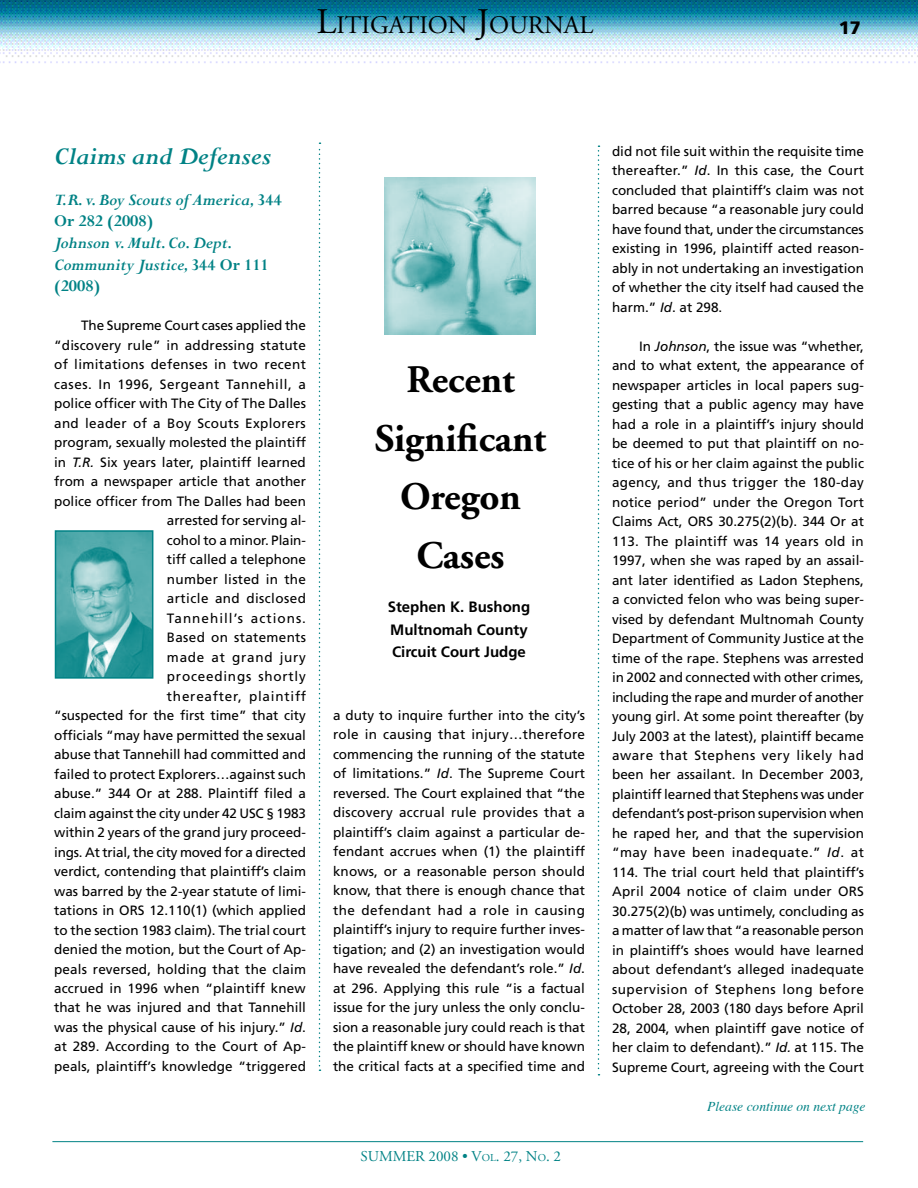
<style>
.page{position:relative;width:918px;height:1188px;background:#fff}
.page>*{position:absolute;margin:0;border:0;box-sizing:border-box;transform-origin:0 0}
.t1{font:700 39px/58.5px "Adobe Garamond";color:#000;text-align:center}
.t2{font:italic 700 27px "Perpetua";color:#008285}
.t3{font:25.2px "Adobe Garamond";color:#000}
.t4{font:italic 700 18px/21.6px "Perpetua";color:#008285}
.t5{font:900 18px "Frutiger";color:#000}
.t6{font:700 15px/22.5px "Frutiger";color:#000}
.t7{font:15px "Adobe Garamond";color:#008285}
.t8{font:13.5px/19.5px "Frutiger";color:#000;text-align:justify}
.t9{font:italic 13.5px "Times";color:#008285}
.s1{font-size:36px}
.s2{font-style:normal}
.s3{font-style:italic}
.s4{font-size:10.5px}
</style>
<div class="page">
<img style="left:2px;top:0;width:916px;height:63px">
<hr style="left:52px;top:1141px;width:811px;height:1px;background:#008285">
<img style="left:0;top:0;width:2px;height:63px">
<svg style="left:598px;top:146px;width:1px;height:930px"></svg>
<svg style="left:319px;top:142px;width:2px;height:929px"></svg>
<img style="left:384px;top:177px;width:152px;height:158px">
<img style="left:58px;top:533px;width:92px;height:143px">
<div style="left:55px;top:530px;width:98px;height:149px;border:2px solid #008285"></div>
<h3 class="t3" style="left:316px;top:11px;width:278px"><span class="s1">L</span>ITIGATION <span class="s1">J</span>OURNAL</h3>
<h3 class="t5" style="left:839px;top:17px;width:24px">17</h3>
<h2 class="t2" style="left:54px;top:142px;width:219px">Claims and Defenses</h2>
<h3 class="t4" style="left:54px;top:190px;width:229px">T.R. v. Boy Scouts of America, <span class="s2">344<br>Or 282 (2008)</span></h3>
<h3 class="t4" style="left:54px;top:233px;width:216px">Johnson v. Mult. Co. Dept.<br>Community Justice, <span class="s2">344 Or 111 (2008)</span></h3>
<p class="t8" style="left:54px;top:316px;width:253px;text-align:right">The Supreme Court cases applied the “discovery rule” in addressing statute of limitations defenses in two recent cases. In 1996, Sergeant Tannehill, a police officer with The City of The Dalles and leader of a Boy Scouts Explorers program, sexually molested the plaintiff in <span class="s3">T.R.</span> Six years later, plaintiff learned from a newspaper article that another police officer from The Dalles had been arrested for serving al-<br>cohol to a minor. Plain-<br>tiff called a telephone<br>number listed in the<br>article and disclosed<br>Tannehill’s actions.<br>Based on statements<br>made at grand jury<br>proceedings shortly<br>thereafter, plaintiff<br>“suspected for the first time” that city officials “may have permitted the sexual abuse that Tannehill had committed and failed to protect Explorers…against such abuse.” 344 Or at 288. Plaintiff filed a claim against the city under 42 USC § 1983 within 2 years of the grand jury proceed&shy;ings. At trial, the city moved for a directed verdict, contending that plaintiff’s claim was barred by the 2-year statute of limi&shy;tations in ORS 12.110(1) (which applied to the section 1983 claim). The trial court denied the motion, but the Court of Ap&shy;peals reversed, holding that the claim accrued in 1996 when “plaintiff knew that he was injured and that Tannehill was the physical cause of his injury.” <span class="s3">Id</span>. at 289. According to the Court of Ap&shy;peals, plaintiff’s knowledge “triggered</p>
<h1 class="t1" style="left:375px;top:351px;width:173px">Recent<br>Significant<br>Oregon<br>Cases</h1>
<p class="t6" style="left:388px;top:596px;width:144px">Stephen K. Bushong<br>Multnomah County<br>Circuit Court Judge</p>
<p class="t8" style="left:333px;top:705px;width:254px">a duty to inquire further into the city’s role in causing that injury…therefore commencing the running of the statute of limitations.” <span class="s3">Id</span>. The Supreme Court reversed. The Court explained that “the discovery accrual rule provides that a plaintiff’s claim against a particular de&shy;fendant accrues when (1) the plaintiff knows, or a reasonable person should know, that there is enough chance that the defendant had a role in causing plaintiff’s injury to require further inves&shy;tigation; and (2) an investigation would have revealed the defendant’s role.” <span class="s3">Id</span>. at 296. Applying this rule “is a factual issue for the jury unless the only conclu&shy;sion a reasonable jury could reach is that the plaintiff knew or should have known the critical facts at a specified time and</p>
<p class="t7" style="left:360px;top:1148px;width:202px">SUMMER 2008 • V<span class="s4">OL</span>. 27, N<span class="s4">O</span>. 2</p>
<p class="t8" style="left:612px;top:141px;width:254px">did not file suit within the requisite time thereafter.” <span class="s3">Id</span>. In this case, the Court concluded that plaintiff’s claim was not barred because “a reasonable jury could have found that, under the circumstances existing in 1996, plaintiff acted reason&shy;ably in not undertaking an investigation of whether the city itself had caused the harm.” <span class="s3">Id</span>. at 298.</p>
<p class="t8" style="left:612px;top:336px;width:254px;text-indent:27px">In <span class="s3">Johnson</span>, the issue was “whether, and to what extent, the appearance of newspaper articles in local papers sug&shy;gesting that a public agency may have had a role in a plaintiff’s injury should be deemed to put that plaintiff on no&shy;tice of his or her claim against the public agency, and thus trigger the 180-day notice period” under the Oregon Tort Claims Act, ORS 30.275(2)(b). 344 Or at 113. The plaintiff was 14 years old in 1997, when she was raped by an assail&shy;ant later identified as Ladon Stephens, a convicted felon who was being super&shy;vised by defendant Multnomah County Department of Community Justice at the time of the rape. Stephens was arrested in 2002 and connected with other crimes, including the rape and murder of another young girl. At some point thereafter (by July 2003 at the latest), plaintiff became aware that Stephens very likely had been her assailant. In December 2003, plaintiff learned that Stephens was under defendant’s post-prison supervision when he raped her, and that the supervision “may have been inadequate.” <span class="s3">Id</span>. at 114. The trial court held that plaintiff’s April 2004 notice of claim under ORS 30.275(2)(b) was untimely, concluding as a matter of law that “a reasonable person in plaintiff’s shoes would have learned about defendant’s alleged inadequate supervision of Stephens long before October 28, 2003 (180 days before April 28, 2004, when plaintiff gave notice of her claim to defendant).” <span class="s3">Id.</span> at 115. The Supreme Court, agreeing with the Court</p>
<p class="t9" style="left:707px;top:1094px;width:160px">Please continue on next page</p>
</div>
